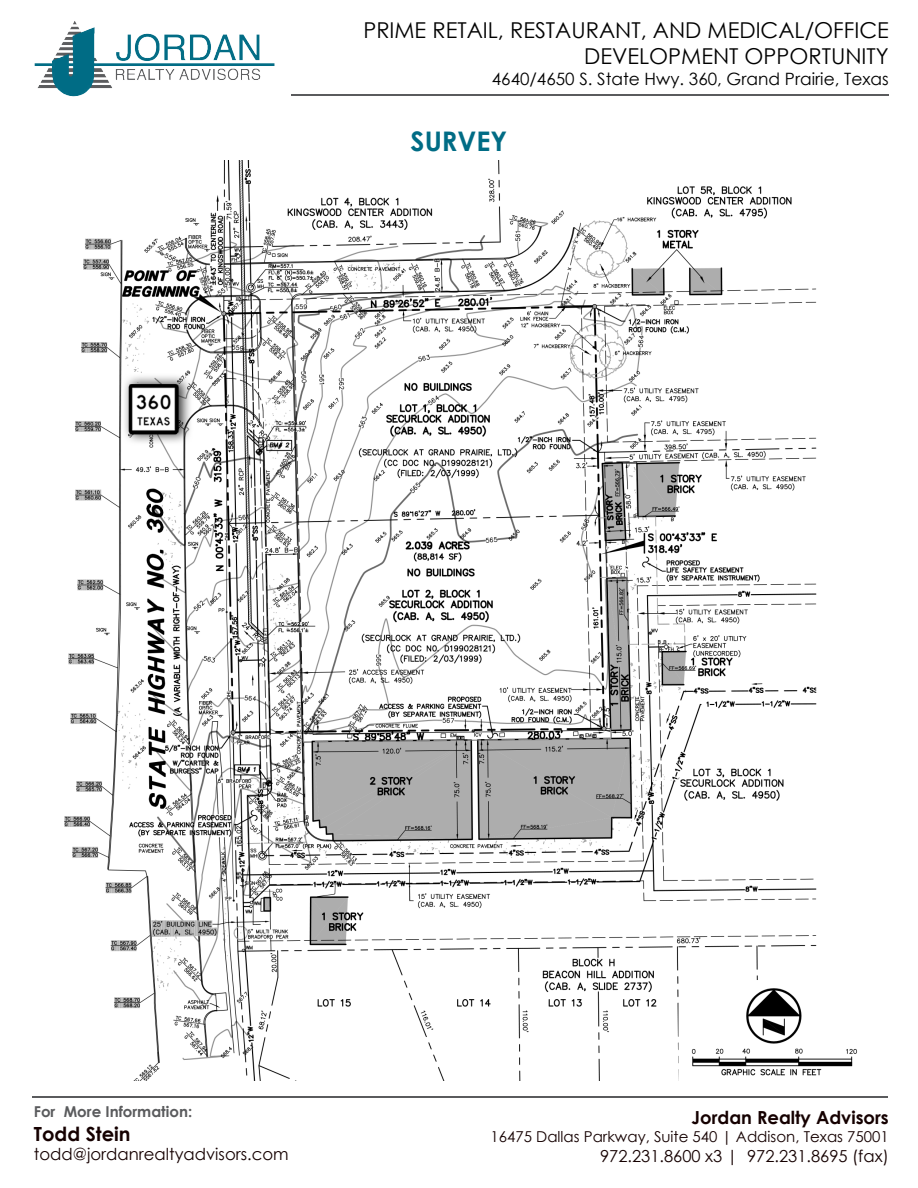
<style>
.page{position:relative;width:918px;height:1188px;background:#fff}
.page>*{position:absolute;margin:0;border:0;box-sizing:border-box;transform-origin:0 0}
.t1{font:700 27px "Century Gothic";color:#006c85}
.t2{font:21.9px/26.2px "Century Gothic";color:#000;text-align:right}
.t3{font:700 19.5px "Century Gothic";color:#150000}
.t4{font:700 18px "Century Gothic";color:#150000}
.t5{font:16.95px "Century Gothic";color:#000}
.t6{font:16.5px "Century Gothic";color:#150000}
.t7{font:15px "Century Gothic";color:#150000}
.t8{font:700 15px "Century Gothic";color:#5a5b5d}
</style>
<div class="page">
<hr style="left:32px;top:1096px;width:856px;height:2px;background:#5a5b5d">
<img style="left:34px;top:21px;width:241px;height:76px">
<hr style="left:291px;top:94px;width:598px;height:2px;background:#5a5b5d">
<img style="left:64px;top:160px;width:793px;height:920px">
<p class="t2" style="left:363px;top:17px;width:527px">PRIME RETAIL, RESTAURANT, AND MEDICAL/OFFICE<br>DEVELOPMENT OPPORTUNITY</p>
<p class="t5" style="left:492px;top:67px;width:399px">4640/4650 S. State Hwy. 360, Grand Prairie, Texas</p>
<p class="t1" style="left:411px;top:121px;width:98px">SURVEY</p>
<p class="t8" style="left:34px;top:1100px;width:160px">For More Information:</p>
<p class="t3" style="left:34px;top:1119px;width:98px">Todd Stein</p>
<p class="t6" style="left:34px;top:1143px;width:256px">todd@jordanrealtyadvisors.com</p>
<p class="t4" style="left:692px;top:1104px;width:199px">Jordan Realty Advisors</p>
<p class="t7" style="left:490px;top:1126px;width:400px">16475 Dallas Parkway, Suite 540 | Addison, Texas 75001</p>
<p class="t6" style="left:600px;top:1144px;width:290px">972.231.8600 x3 | 972.231.8695 (fax)</p>
</div>
